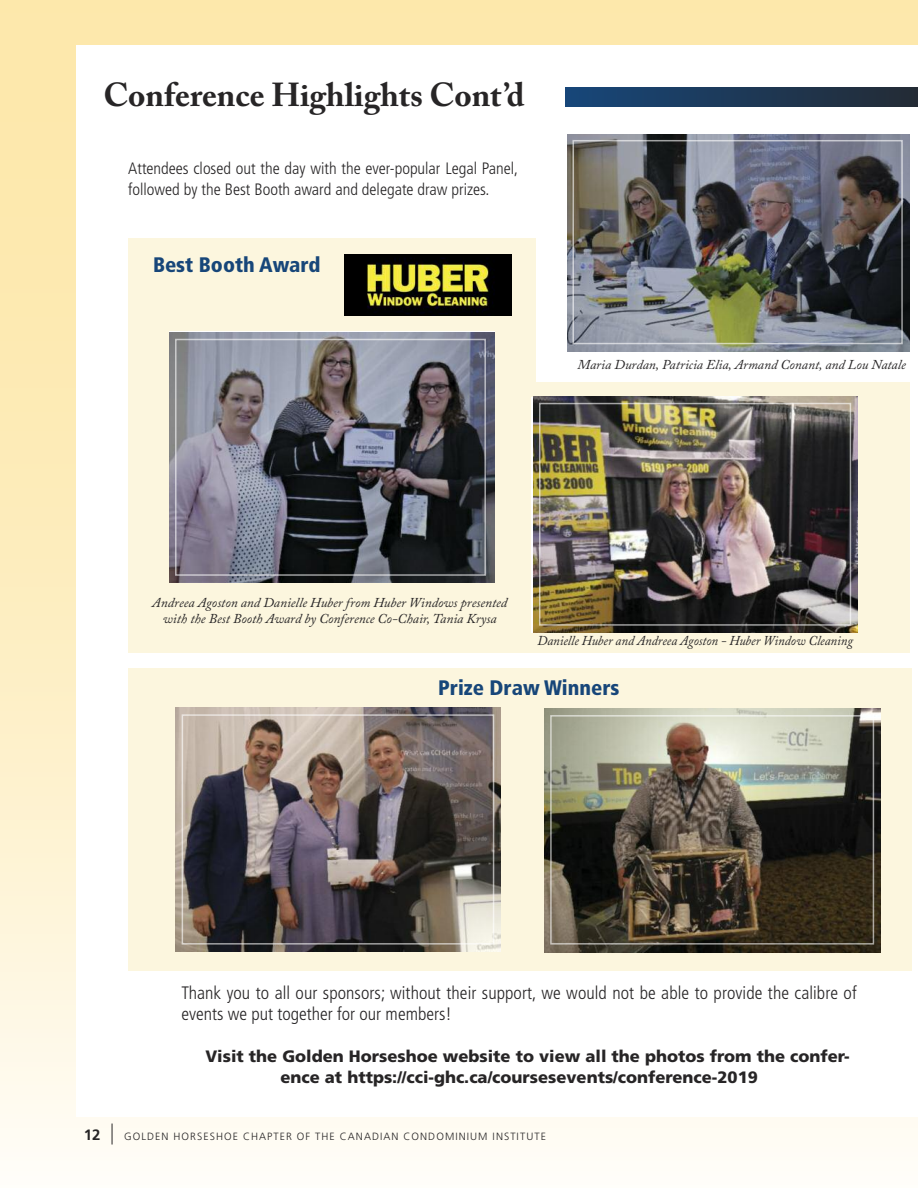
<style>
.page{position:relative;width:918px;height:1188px;background:#fff}
.page>*{position:absolute;margin:0;border:0;box-sizing:border-box;transform-origin:0 0}
.t1{font:700 33px "Adobe Caslon Pro";color:#272526}
.t2{font:900 condensed 21px "Frutiger";color:#174679}
.t3{font:300 condensed 18px/21px "Frutiger";letter-spacing:.005em;color:#272526}
.t4{font:900 16.5px/21px "Frutiger";color:#272526}
.t5{font:300 condensed 16.5px/21px "Frutiger";color:#272526}
.t6{font:700 15px "Frutiger";color:#272526}
.t7{font:italic 13.5px/16.2px "Adobe Caslon Pro";color:#272526;text-align:center}
.t8{font:italic 13.5px "Adobe Caslon Pro";color:#272526;scale:.95 1}
.t9{font:300 10.5px "Frutiger";letter-spacing:.1em;color:#272526}
</style>
<div class="page">
<div style="left:0;top:0;width:918px;height:1188px;background:linear-gradient(to bottom,#fde59f,#fffaed)"></div>
<svg style="left:112px;top:1124px;width:1px;height:21px"></svg>
<div style="left:76px;top:45px;width:842px;height:1071px;background:#fff"></div>
<div style="left:128px;top:238px;width:782px;height:415px;background:#fcf6de"></div>
<div style="left:536px;top:228px;width:382px;height:154px;background:#fff"></div>
<div style="left:128px;top:668px;width:783px;height:302px;background:#fcf6de"></div>
<img style="left:169px;top:333px;width:325px;height:250px">
<img style="left:176px;top:708px;width:325px;height:243px">
<img style="left:544px;top:709px;width:336px;height:243px">
<img style="left:344px;top:254px;width:167px;height:61px">
<div style="left:175px;top:339px;width:311px;height:237px;border:2px solid #fff"></div>
<div style="left:182px;top:714px;width:312px;height:231px;border:2px solid #fff"></div>
<div style="left:550px;top:715px;width:324px;height:230px;border:2px solid #fff"></div>
<div style="left:565px;top:88px;width:353px;height:18px;background:linear-gradient(to right,#17477a,#242b35)"></div>
<img style="left:534px;top:397px;width:323px;height:236px">
<img style="left:568px;top:134px;width:342px;height:218px">
<div style="left:572px;top:140px;width:331px;height:204px;border:2px solid #fff"></div>
<h1 class="t1" style="left:104px;top:82px;width:423px">Conference Highlights Cont’d</h1>
<p class="t5" style="left:128px;top:159px;width:391px">Attendees closed out the day with the ever-popular Legal Panel, followed by the Best Booth award and delegate draw prizes.</p>
<h2 class="t2" style="left:153px;top:257px;width:169px">Best Booth Award</h2>
<p class="t7" style="left:578px;top:359px;width:330px">Maria Durdan, Patricia Elia, Armand Conant, and Lou Natale</p>
<p class="t7" style="left:152px;top:596px;width:356px">Andreea Agoston and Danielle Huber from Huber Windows presented with the Best Booth Award by Conference Co-Chair,Tania Krysa</p>
<p class="t8" style="left:537px;top:636px;width:334px">Danielle Huber and Andreea Agoston - Huber Window Cleaning</p>
<h2 class="t2" style="left:438px;top:679px;width:183px">Prize Draw Winners</h2>
<h3 class="t3" style="left:182px;top:984px;width:677px">Thank you to all our sponsors; without their support, we would not be able to provide the calibre of events we put together for our members!</h3>
<p class="t4" style="left:280px;top:1047px;width:571px;text-indent:-75px">Visit the Golden Horseshoe website to view all the photos from the confer&shy;ence at https://cci-ghc.ca/coursesevents/conference-2019</p>
<p class="t6" style="left:84px;top:1129px;width:18px">12</p>
<p class="t9" style="left:124px;top:1132px;width:423px">GOLDEN HORSESHOE CHAPTER OF THE CANADIAN CONDOMINIUM INSTITUTE</p>
</div>
